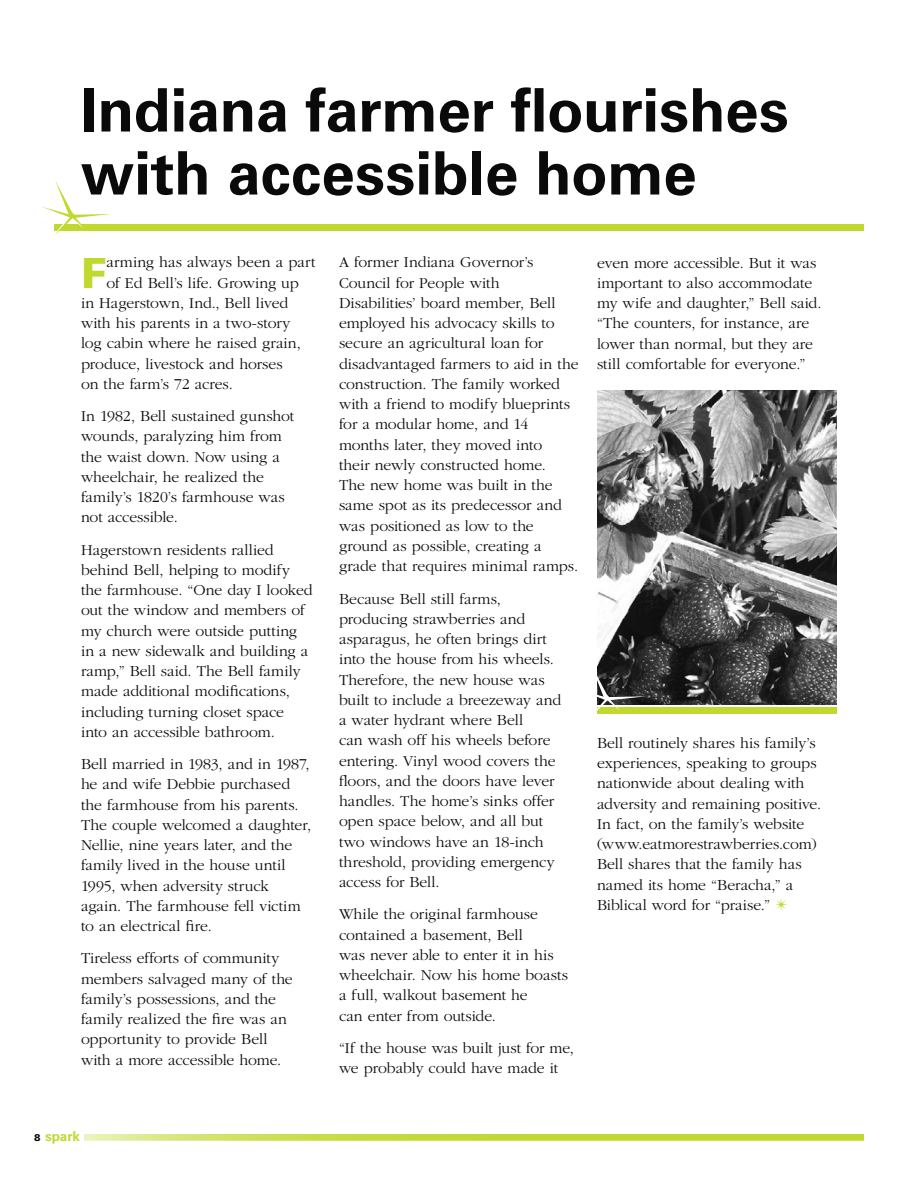
<style>
.page{position:relative;width:918px;height:1188px;background:#fff}
.page>*{position:absolute;margin:0;border:0;box-sizing:border-box;transform-origin:0 0}
.t1{font:700 60px/63px "Univers";color:#0b0a0b}
.t2{font:900 41.7px "Univers";color:#c1d82f}
.t3{font:300 15.75px/20.2px "Garamond";color:#0b0a0b}
.t4{font:700 13.5px "Univers";color:#c1d82f}
.s1{font-weight:900;font-size:9.75px;color:#0b0a0b}
.s2{color:#c1d82f}
</style>
<div class="page">
<img style="left:597px;top:390px;width:240px;height:314px">
<div style="left:597px;top:707px;width:240px;height:7px;background:#c1d82f"></div>
<svg style="left:597px;top:662px;width:49px;height:49px"></svg>
<div style="left:54px;top:225px;width:810px;height:6px;background:#c1d82f"></div>
<svg style="left:42px;top:180px;width:69px;height:56px"></svg>
<svg style="left:84px;top:1134px;width:780px;height:7px;background:#cadd4e"></svg>
<h1 class="t1" style="left:81px;top:79px;width:709px">Indiana farmer flourishes with accessible home</h1>
<h2 class="t2" style="left:81px;top:246px;width:27px">F</h2>
<p class="t3" style="left:106px;top:252px;width:210px">arming has always been a part</p>
<p class="t3" style="left:106px;top:273px;width:194px">of Ed Bell’s life. Growing up</p>
<p class="t3" style="left:81px;top:293px;width:209px">in Hagerstown, Ind., Bell lived</p>
<p class="t3" style="left:81px;top:313px;width:211px">with his parents in a two-story</p>
<p class="t3" style="left:81px;top:334px;width:221px">log cabin where he raised grain,</p>
<p class="t3" style="left:81px;top:354px;width:203px">produce, livestock and horses</p>
<p class="t3" style="left:81px;top:374px;width:153px">on the farm’s 72 acres.</p>
<p class="t3" style="left:81px;top:406px;width:215px">In 1982, Bell sustained gunshot wounds, paralyzing him from the waist down. Now using a wheelchair, he realized the family’s 1820’s farmhouse was not accessible.</p>
<p class="t3" style="left:81px;top:540px;width:233px">Hagerstown residents rallied behind Bell, helping to modify the farmhouse. “One day I looked out the window and members of my church were outside putting in a new sidewalk and building a ramp,” Bell said. The Bell family made additional modifications, including turning closet space into an accessible bathroom.</p>
<p class="t3" style="left:81px;top:754px;width:232px">Bell married in 1983, and in 1987, he and wife Debbie purchased the farmhouse from his parents.<br>The couple welcomed a daughter,<br>Nellie, nine years later, and the family lived in the house until<br>1995, when adversity struck again. The farmhouse fell victim to an electrical fire.</p>
<p class="t3" style="left:81px;top:949px;width:213px">Tireless efforts of community members salvaged many of the family’s possessions, and the family realized the fire was an opportunity to provide Bell with a more accessible home.</p>
<p class="t4" style="left:34px;top:1128px;width:47px"><span class="s1">8</span> spark</p>
<p class="t3" style="left:339px;top:253px;width:241px">A former Indiana Governor’s<br>Council for People with<br>Disabilities’ board member, Bell employed his advocacy skills to secure an agricultural loan for disadvantaged farmers to aid in the construction. The family worked with a friend to modify blueprints for a modular home, and 14 months later, they moved into<br>their newly constructed home.<br>The new home was built in the same spot as its predecessor and was positioned as low to the ground as possible, creating a grade that requires minimal ramps.</p>
<p class="t3" style="left:339px;top:589px;width:224px">Because Bell still farms, producing strawberries and asparagus, he often brings dirt into the house from his wheels.<br>Therefore, the new house was built to include a breezeway and a water hydrant where Bell<br>can wash off his wheels before entering. Vinyl wood covers the floors, and the doors have lever handles. The home’s sinks offer open space below, and all but two windows have an 18-inch threshold, providing emergency access for Bell.</p>
<p class="t3" style="left:339px;top:905px;width:231px">While the original farmhouse contained a basement, Bell<br>was never able to enter it in his wheelchair. Now his home boasts a full, walkout basement he<br>can enter from outside.</p>
<p class="t3" style="left:339px;top:1038px;width:237px">“If the house was built just for me, we probably could have made it</p>
<p class="t3" style="left:597px;top:253px;width:226px">even more accessible. But it was important to also accommodate my wife and daughter,” Bell said. “The counters, for instance, are lower than normal, but they are still comfortable for everyone.”</p>
<p class="t3" style="left:597px;top:733px;width:226px">Bell routinely shares his family’s experiences, speaking to groups nationwide about dealing with adversity and remaining positive.<br>In fact, on the family’s website (www.eatmorestrawberries.com)<br>Bell shares that the family has named its home “Beracha,” a<br>Biblical word for “praise.” <span class="s2">✴</span></p>
</div>
